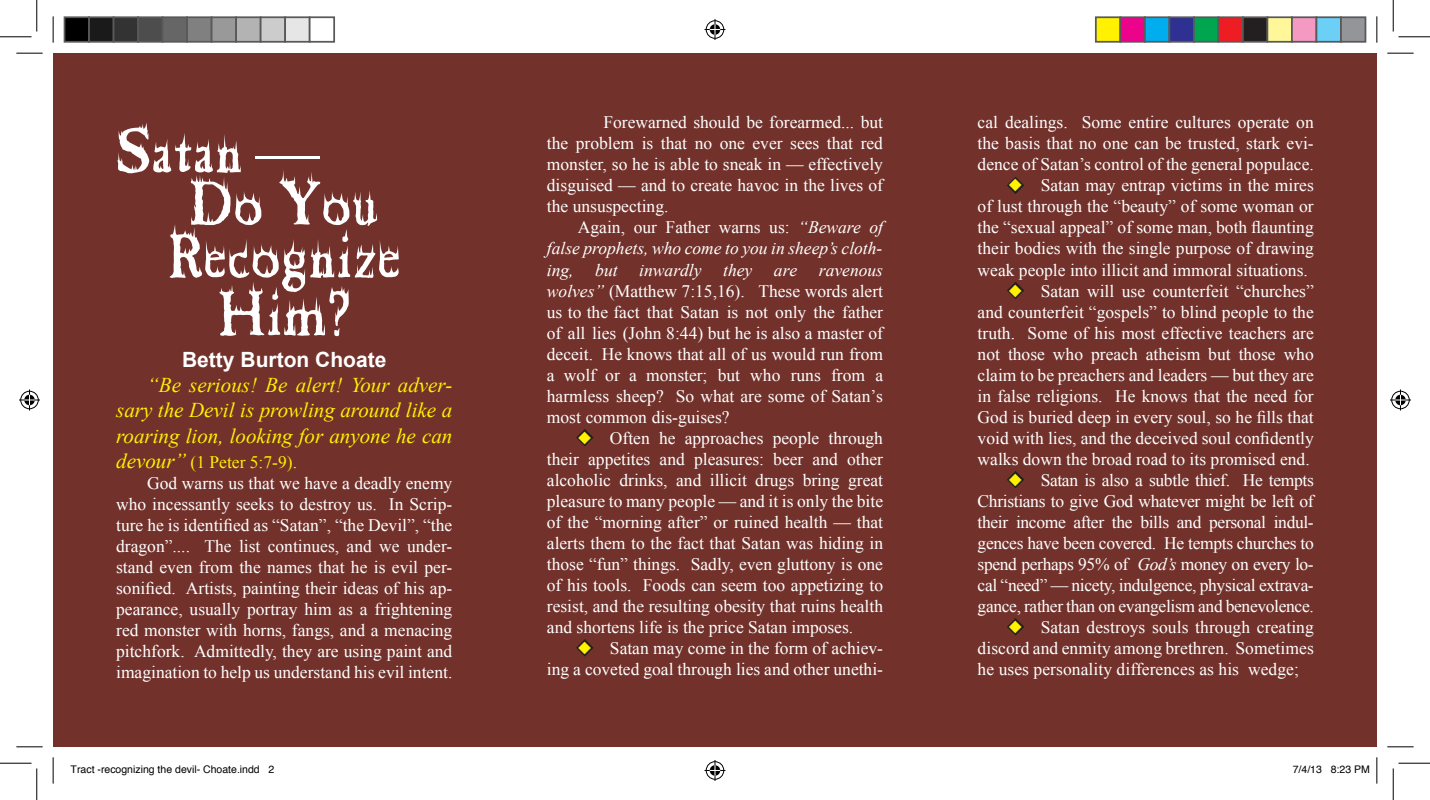
<style>
.page{position:relative;width:1430px;height:800px;background:#fff}
.page>*{position:absolute;margin:0;border:0;box-sizing:border-box;transform-origin:0 0}
.t1{font:63px/57.8px "Cheap Fire";color:#fff;text-align:center}
.t2{font:italic 21px/25.2px "Times New Roman";color:#fff101;text-align:justify}
.t3{font:700 21px "Arial";color:#fff}
.t4{font:17.5px/21px "Times New Roman";color:#fff;text-align:justify}
.t5{font:italic 17.5px "Times New Roman";color:#fff}
.t6{font:17.5px "Times New Roman";color:#fff101}
.t7{font:10.5px "Helvetica";color:#000}
.s1{font-family:"Times New Roman"}
.s2{font-style:italic;font-size:21px}
.s3{font-style:italic}
.s4{color:#fff101}
</style>
<div class="page">
<div style="left:53px;top:53px;width:1323px;height:693px;background:#72322b"></div>
<svg style="left:576px;top:429px;width:18px;height:17px"></svg>
<svg style="left:576px;top:639px;width:18px;height:18px"></svg>
<svg style="left:1007px;top:176px;width:17px;height:18px"></svg>
<svg style="left:1007px;top:282px;width:17px;height:17px"></svg>
<svg style="left:1007px;top:471px;width:17px;height:18px"></svg>
<svg style="left:1007px;top:618px;width:17px;height:18px"></svg>
<svg style="left:16px;top:53px;width:27px;height:1px"></svg>
<svg style="left:1387px;top:53px;width:26px;height:1px"></svg>
<svg style="left:16px;top:746px;width:27px;height:1px"></svg>
<svg style="left:1387px;top:746px;width:26px;height:1px"></svg>
<svg style="left:53px;top:16px;width:1px;height:27px"></svg>
<svg style="left:53px;top:757px;width:1px;height:26px"></svg>
<svg style="left:1376px;top:16px;width:1px;height:27px"></svg>
<svg style="left:1376px;top:757px;width:1px;height:26px"></svg>
<hr style="left:0;top:36px;width:32px;height:1px;background:#000">
<hr style="left:1398px;top:36px;width:31px;height:1px;background:#000">
<hr style="left:0;top:762px;width:32px;height:1px;background:#000">
<hr style="left:1398px;top:762px;width:31px;height:1px;background:#000">
<hr style="left:36px;top:0;width:1px;height:32px;background:#000">
<hr style="left:36px;top:768px;width:1px;height:31px;background:#000">
<hr style="left:1392px;top:0;width:1px;height:32px;background:#000">
<hr style="left:1392px;top:768px;width:1px;height:31px;background:#000">
<svg style="left:704px;top:19px;width:21px;height:21px"></svg>
<svg style="left:704px;top:760px;width:21px;height:20px"></svg>
<svg style="left:19px;top:389px;width:21px;height:21px"></svg>
<svg style="left:1390px;top:389px;width:20px;height:21px"></svg>
<div style="left:64px;top:17px;width:25px;height:25px;background:#000"></div>
<div style="left:64px;top:16px;width:26px;height:27px;border:2px solid #595959"></div>
<div style="left:89px;top:17px;width:24px;height:25px;background:#1a1a1a"></div>
<div style="left:88px;top:16px;width:26px;height:27px;border:2px solid #595959"></div>
<div style="left:113px;top:17px;width:25px;height:25px;background:#333"></div>
<div style="left:113px;top:16px;width:26px;height:27px;border:2px solid #595959"></div>
<div style="left:138px;top:17px;width:24px;height:25px;background:#4d4d4d"></div>
<div style="left:137px;top:16px;width:26px;height:27px;border:2px solid #595959"></div>
<div style="left:162px;top:17px;width:25px;height:25px;background:#666"></div>
<div style="left:162px;top:16px;width:26px;height:27px;border:2px solid #595959"></div>
<div style="left:187px;top:17px;width:24px;height:25px;background:#808080"></div>
<div style="left:186px;top:16px;width:26px;height:27px;border:2px solid #595959"></div>
<div style="left:211px;top:17px;width:25px;height:25px;background:#999"></div>
<div style="left:211px;top:16px;width:26px;height:27px;border:2px solid #595959"></div>
<div style="left:236px;top:17px;width:24px;height:25px;background:#b3b3b3"></div>
<div style="left:235px;top:16px;width:26px;height:27px;border:2px solid #595959"></div>
<div style="left:260px;top:17px;width:25px;height:25px;background:#ccc"></div>
<div style="left:260px;top:16px;width:26px;height:27px;border:2px solid #595959"></div>
<div style="left:285px;top:17px;width:24px;height:25px;background:#e6e6e6"></div>
<div style="left:284px;top:16px;width:26px;height:27px;border:2px solid #595959"></div>
<div style="left:309px;top:16px;width:26px;height:27px;border:2px solid #595959"></div>
<div style="left:1095px;top:17px;width:25px;height:25px;background:#fff101"></div>
<div style="left:1094px;top:16px;width:27px;height:27px;border:2px solid #595959"></div>
<div style="left:1120px;top:17px;width:24px;height:25px;background:#ed028c"></div>
<div style="left:1119px;top:16px;width:26px;height:27px;border:2px solid #595959"></div>
<div style="left:1144px;top:17px;width:25px;height:25px;background:#00aeef"></div>
<div style="left:1143px;top:16px;width:27px;height:27px;border:2px solid #595959"></div>
<div style="left:1169px;top:17px;width:24px;height:25px;background:#2e3092"></div>
<div style="left:1168px;top:16px;width:26px;height:27px;border:2px solid #595959"></div>
<div style="left:1193px;top:17px;width:25px;height:25px;background:#00a54f"></div>
<div style="left:1192px;top:16px;width:27px;height:27px;border:2px solid #595959"></div>
<div style="left:1218px;top:17px;width:24px;height:25px;background:#ee1d23"></div>
<div style="left:1217px;top:16px;width:26px;height:27px;border:2px solid #595959"></div>
<div style="left:1242px;top:17px;width:25px;height:25px;background:#231f20"></div>
<div style="left:1241px;top:16px;width:27px;height:27px;border:2px solid #595959"></div>
<div style="left:1267px;top:17px;width:24px;height:25px;background:#fff79a"></div>
<div style="left:1266px;top:16px;width:26px;height:27px;border:2px solid #595959"></div>
<div style="left:1291px;top:17px;width:25px;height:25px;background:#f499c2"></div>
<div style="left:1290px;top:16px;width:27px;height:27px;border:2px solid #595959"></div>
<div style="left:1316px;top:17px;width:24px;height:25px;background:#6bcff6"></div>
<div style="left:1315px;top:16px;width:26px;height:27px;border:2px solid #595959"></div>
<div style="left:1340px;top:17px;width:25px;height:25px;background:#939598"></div>
<div style="left:1339px;top:16px;width:27px;height:27px;border:2px solid #595959"></div>
<p class="t1" style="left:116px;top:125px;width:205px">Satan <span class="s1">—</span></p>
<p class="t1" style="left:189px;top:177px;width:191px">Do You</p>
<p class="t1" style="left:167px;top:230px;width:235px">Recognize<br>Him?</p>
<p class="t3" style="left:182px;top:345px;width:206px">Betty Burton Choate</p>
<p class="t2" style="left:116px;top:372px;width:338px;text-indent:31px">“Be serious! Be alert! Your adver&shy;sary the Devil is prowling around like a roaring lion, looking for anyone he can</p>
<p class="t6" style="left:116px;top:450px;width:182px"><span class="s2">devour”</span> (1 Peter 5:7-9).</p>
<p class="t4" style="left:116px;top:472px;width:338px;text-indent:31px">God warns us that we have a deadly enemy who incessantly seeks to destroy us. In Scrip&shy;ture he is identified as “Satan”, “the Devil”, “the dragon”.... The list continues, and we under&shy;stand even from the names that he is evil per&shy;sonified. Artists, painting their ideas of his ap&shy;pearance, usually portray him as a frightening red monster with horns, fangs, and a menacing pitchfork. Admittedly, they are using paint and imagination to help us understand his evil intent.</p>
<p class="t4" style="left:603px;top:112px;width:281px">Forewarned should be forearmed... but</p>
<p class="t4" style="left:547px;top:133px;width:337px">the problem is that no one ever sees that red</p>
<p class="t4" style="left:547px;top:154px;width:337px">monster, so he is able to sneak in — effectively</p>
<p class="t4" style="left:547px;top:175px;width:337px">disguised — and to create havoc in the lives of</p>
<p class="t4" style="left:547px;top:196px;width:123px">the unsuspecting.</p>
<p class="t4" style="left:578px;top:217px;width:307px">Again, our Father warns us: <span class="s3">“Beware of</span></p>
<p class="t5" style="left:547px;top:236px;width:337px">false prophets, who come to you in sheep’s cloth-</p>
<p class="t5" style="left:547px;top:257px;width:338px">ing, but inwardly they are ravenous</p>
<p class="t4" style="left:547px;top:280px;width:338px"><span class="s3">wolves”</span> (Matthew 7:15,16). These words alert</p>
<p class="t4" style="left:547px;top:301px;width:338px">us to the fact that Satan is not only the father</p>
<p class="t4" style="left:547px;top:322px;width:338px">of all lies (John 8:44) but he is also a master of</p>
<p class="t4" style="left:547px;top:343px;width:338px">deceit. He knows that all of us would run from</p>
<p class="t4" style="left:547px;top:364px;width:338px">a wolf or a monster; but who runs from a</p>
<p class="t4" style="left:547px;top:385px;width:338px">harmless sheep? So what are some of Satan’s</p>
<p class="t4" style="left:547px;top:406px;width:184px">most common dis-guises?</p>
<p class="t4" style="left:547px;top:427px;width:338px;text-indent:31px"><span class="s4">◆</span> Often he approaches people through their appetites and pleasures: beer and other alcoholic drinks, and illicit drugs bring great pleasure to many people — and it is only the bite of the “morning after” or ruined health — that alerts them to the fact that Satan was hiding in those “fun” things. Sadly, even gluttony is one of his tools. Foods can seem too appetizing to resist, and the resulting obesity that ruins health and shortens life is the price Satan imposes.</p>
<p class="t4" style="left:547px;top:637px;width:337px;text-align:right"><span class="s4">◆</span> Satan may come in the form of achiev-<br>ing a coveted goal through lies and other unethi-</p>
<p class="t4" style="left:977px;top:112px;width:338px">cal dealings. Some entire cultures operate on the basis that no one can be trusted, stark evi&shy;dence of Satan’s control of the general populace.</p>
<p class="t4" style="left:977px;top:175px;width:338px;text-indent:31px"><span class="s4">◆</span> Satan may entrap victims in the mires of lust through the “beauty” of some woman or the “sexual appeal” of some man, both flaunting their bodies with the single purpose of drawing weak people into illicit and immoral situations.</p>
<p class="t4" style="left:977px;top:280px;width:338px;text-indent:31px"><span class="s4">◆</span> Satan will use counterfeit “churches” and counterfeit “gospels” to blind people to the truth. Some of his most effective teachers are not those who preach atheism but those who claim to be preachers and leaders — but they are in false religions. He knows that the need for God is buried deep in every soul, so he fills that void with lies, and the deceived soul confidently walks down the broad road to its promised end.</p>
<p class="t4" style="left:977px;top:469px;width:338px;text-indent:31px"><span class="s4">◆</span> Satan is also a subtle thief. He tempts Christians to give God whatever might be left of their income after the bills and personal indul&shy;gences have been covered. He tempts churches to spend perhaps 95% of <span class="s3">God’s</span> money on every lo&shy;cal “need” — nicety, indulgence, physical extrava&shy;gance, rather than on evangelism and benevolence.</p>
<p class="t4" style="left:977px;top:616px;width:338px;text-indent:31px"><span class="s4">◆</span> Satan destroys souls through creating discord and enmity among brethren. Sometimes he uses personality differences as his wedge;</p>
<p class="t7" style="left:71px;top:761px;width:205px">Tract -recognizing the devil- Choate.indd 2</p>
<p class="t7" style="left:1292px;top:761px;width:79px">7/4/13 8:23 PM</p>
</div>
